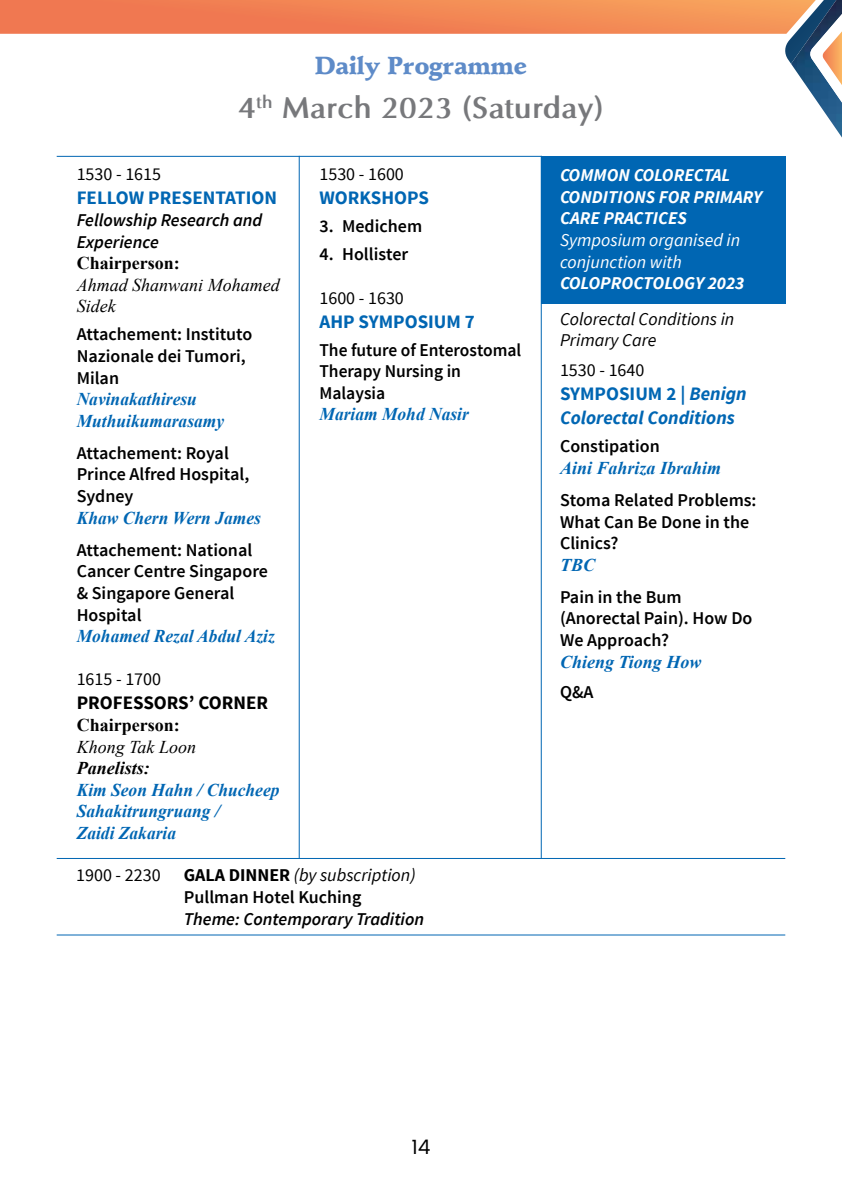
<style>
.page{position:relative;width:842px;height:1191px;background:#fff}
.page>*{position:absolute;margin:0;border:0;box-sizing:border-box;transform-origin:0 0}
.t1{font:700 30px "Optima";color:#77787b}
.t2{font:24px "Deutch Black S Si";color:#5e8bc8}
.t3{font:20px "Poppins";color:#000}
.t4{font:700 19px "Source Sans Pro";color:#0066b3}
.t5{font:italic 700 19px/24px "Source Sans Pro";color:#0066b3}
.t6{font:700 19px "Source Sans Pro";color:#000}
.t7{font:600 18px/21.6px "Source Sans Pro";color:#000}
.t8{font:italic 700 18px/21.6px "Times New Roman";color:#0066b3}
.t9{font:italic 700 18px/21.6px "Source Sans Pro";color:#fff}
.t10{font:italic 600 18px/21.6px "Source Sans Pro";color:#000}
.t11{font:18px "Source Sans Pro";color:#000}
.t12{font:italic 18px/21.6px "Times New Roman";color:#000}
.t13{font:italic 18px/21.6px "Source Sans Pro";color:#fff}
.t14{font:italic 18px/21.6px "Source Sans Pro";color:#000}
.t15{font:700 18px "Times New Roman";color:#000}
.t16{font:italic 700 18px "Times New Roman";color:#000}
.s1{font-weight:700}
.s2{font-weight:400;font-style:italic}
.s3{font-style:normal}
</style>
<div class="page">
<svg style="left:0;top:0;width:842px;height:137px"></svg>
<div style="left:541px;top:156px;width:244px;height:147px;background:#0066b3"></div>
<hr style="left:57px;top:858px;width:728px;height:1px;background:#0066b3">
<hr style="left:57px;top:934px;width:728px;height:1px;background:#0066b3">
<hr style="left:57px;top:156px;width:485px;height:1px;background:#0066b3">
<hr style="left:299px;top:156px;width:1px;height:702px;background:#0066b3">
<hr style="left:541px;top:156px;width:1px;height:702px;background:#0066b3">
<h2 class="t2" style="left:315px;top:51px;width:214px">Daily Programme</h2>
<h1 class="t1" style="left:239px;top:90px;width:366px">4<sup>th</sup> March 2023 (Saturday)</h1>
<p class="t11" style="left:77px;top:163px;width:86px">1530 - 1615</p>
<p class="t4" style="left:77px;top:186px;width:202px">FELLOW PRESENTATION</p>
<p class="t10" style="left:77px;top:209px;width:187px">Fellowship Research and<br>Experience</p>
<p class="t15" style="left:77px;top:250px;width:104px">Chairperson:</p>
<p class="t12" style="left:77px;top:273px;width:204px">Ahmad Shanwani Mohamed<br>Sidek</p>
<p class="t7" style="left:77px;top:324px;width:177px">Attachement: Instituto<br>Nazionale dei Tumori,<br>Milan</p>
<p class="t8" style="left:77px;top:388px;width:149px">Navinakathiresu<br>Muthuikumarasamy</p>
<p class="t7" style="left:77px;top:442px;width:174px">Attachement: Royal<br>Prince Alfred Hospital,<br>Sydney</p>
<p class="t8" style="left:77px;top:506px;width:186px">Khaw Chern Wern James</p>
<p class="t7" style="left:77px;top:539px;width:193px">Attachement: National<br>Cancer Centre Singapore &amp; Singapore General<br>Hospital</p>
<p class="t8" style="left:77px;top:625px;width:200px">Mohamed Rezal Abdul Aziz</p>
<p class="t11" style="left:77px;top:668px;width:86px">1615 - 1700</p>
<p class="t6" style="left:77px;top:691px;width:193px">PROFESSORS’ CORNER</p>
<p class="t15" style="left:77px;top:712px;width:104px">Chairperson:</p>
<p class="t12" style="left:77px;top:735px;width:121px">Khong Tak Loon</p>
<p class="t16" style="left:77px;top:755px;width:75px">Panelists:</p>
<p class="t8" style="left:77px;top:778px;width:204px">Kim Seon Hahn / Chucheep<br>Sahakitrungruang /<br>Zaidi Zakaria</p>
<p class="t11" style="left:319px;top:163px;width:86px">1530 - 1600</p>
<p class="t4" style="left:319px;top:186px;width:111px">WORKSHOPS</p>
<p class="t7" style="left:319px;top:216px;width:104px">3. Medichem</p>
<p class="t7" style="left:319px;top:244px;width:90px">4. Hollister</p>
<p class="t11" style="left:319px;top:286px;width:86px">1600 - 1630</p>
<p class="t4" style="left:319px;top:309px;width:157px">AHP SYMPOSIUM 7</p>
<p class="t7" style="left:319px;top:339px;width:203px">The future of Enterostomal<br>Therapy Nursing in<br>Malaysia</p>
<p class="t8" style="left:319px;top:403px;width:151px">Mariam Mohd Nasir</p>
<p class="t11" style="left:76px;top:864px;width:86px">1900 - 2230</p>
<p class="t7" style="left:184px;top:865px;width:233px"><span class="s1">GALA DINNER</span> <span class="s2">(by subscription)<br></span>Pullman Hotel Kuching</p>
<p class="t10" style="left:184px;top:908px;width:242px">Theme: Contemporary Tradition</p>
<p class="t9" style="left:560px;top:164px;width:204px">COMMON COLORECTAL<br>CONDITIONS FOR PRIMARY<br>CARE PRACTICES</p>
<p class="t13" style="left:560px;top:229px;width:182px">Symposium organised in conjunction with</p>
<p class="t9" style="left:560px;top:272px;width:186px">COLOPROCTOLOGY 2023</p>
<p class="t14" style="left:560px;top:308px;width:176px">Colorectal Conditions in<br>Primary Care</p>
<p class="t11" style="left:560px;top:359px;width:86px">1530 - 1640</p>
<p class="t5" style="left:560px;top:382px;width:188px"><span class="s3">SYMPOSIUM 2 |</span> Benign<br>Colorectal Conditions</p>
<p class="t7" style="left:560px;top:436px;width:101px">Constipation</p>
<p class="t8" style="left:560px;top:457px;width:163px">Aini Fahriza Ibrahim</p>
<p class="t7" style="left:560px;top:490px;width:198px">Stoma Related Problems:<br>What Can Be Done in the<br>Clinics?</p>
<p class="t8" style="left:560px;top:553px;width:37px">TBC</p>
<p class="t7" style="left:560px;top:586px;width:194px">Pain in the Bum (Anorectal Pain). How Do<br>We Approach?</p>
<p class="t8" style="left:560px;top:650px;width:143px">Chieng Tiong How</p>
<p class="t7" style="left:560px;top:681px;width:35px">Q&amp;A</p>
<p class="t3" style="left:411px;top:1132px;width:21px">14</p>
</div>
